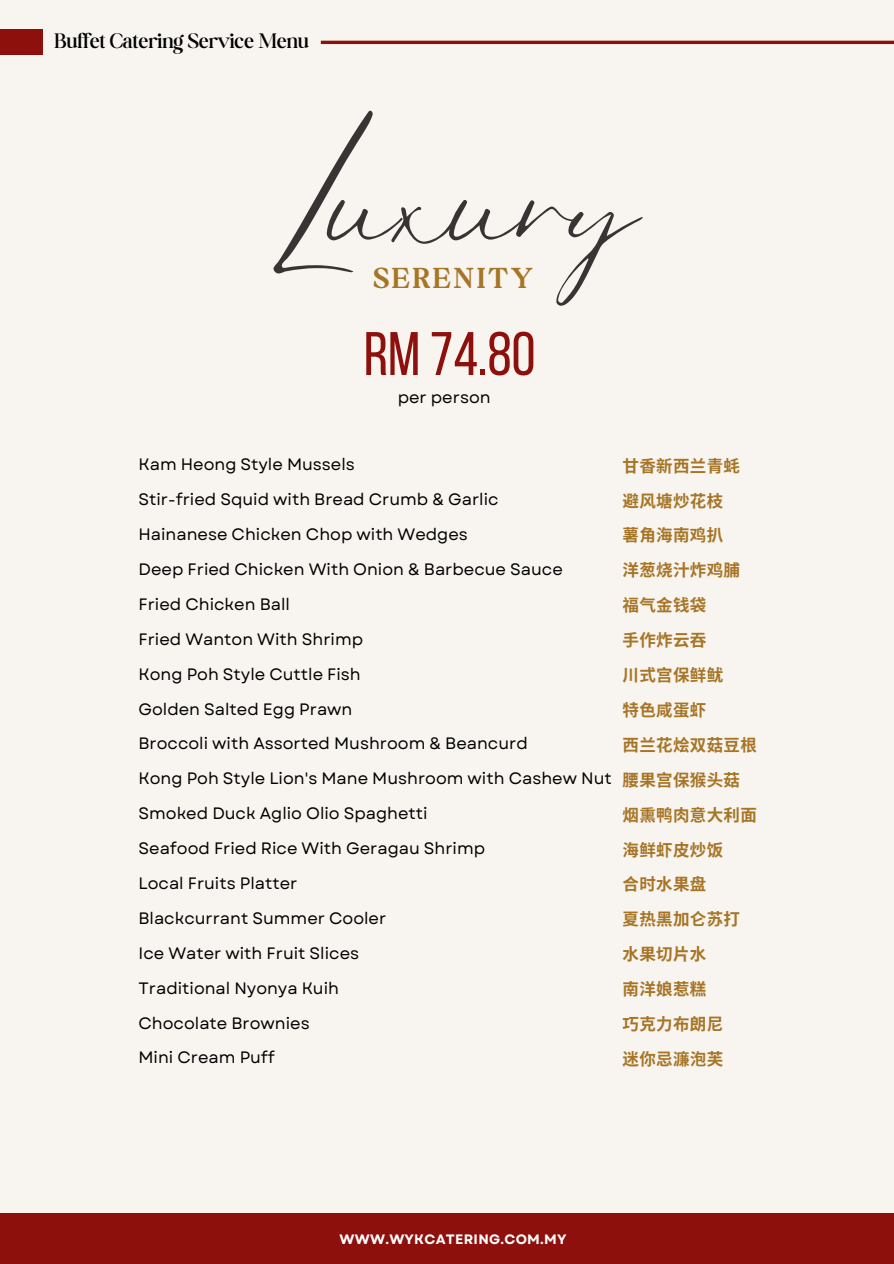
<style>
.page{position:relative;width:894px;height:1264px;background:#fff}
.page>*{position:absolute;margin:0;border:0;box-sizing:border-box;transform-origin:0 0}
.t1{font:127.35px "Eyesome Script";color:#373434}
.t2{font:61.35px "Bebas Neue";color:#8e100c}
.t3{font:700 31.05px "Boston Angel";letter-spacing:.1em;color:#a67526}
.t4{font:300 22.5px "Boston Angel";color:#000}
.t5{font:16.5px/34.8px "Garet";color:#000}
.t6{font:700 16.5px/34.8px "Noto Sans CJ Ksc";letter-spacing:.02em;color:#a67526}
.t7{font:700 13.65px "Garet";letter-spacing:.02em;color:#fff}
</style>
<div class="page">
<div style="left:0;top:0;width:893px;height:1263px;background:#f8f4ef"></div>
<div style="left:0;top:1213px;width:893px;height:50px;background:#8e100c"></div>
<hr style="left:321px;top:41px;width:572px;height:3px;background:#8e100c">
<div style="left:0;top:29px;width:43px;height:26px;background:#8e100c"></div>
<h1 class="t4" style="left:54px;top:27px;width:256px">Buffet Catering Service Menu</h1>
<h3 class="t1" style="left:267px;top:120px;width:373px">Luxury</h3>
<h2 class="t3" style="left:373px;top:259px;width:161px">SERENITY</h2>
<h5 class="t2" style="left:364px;top:329px;width:173px">RM 74.80</h5>
<p class="t5" style="left:397px;top:380px;width:94px">per person</p>
<h6 class="t5" style="left:138px;top:447px;width:474px">Kam Heong Style Mussels<br>Stir-fried Squid with Bread Crumb &amp; Garlic<br>Hainanese Chicken Chop with Wedges<br>Deep Fried Chicken With Onion &amp; Barbecue Sauce<br>Fried Chicken Ball<br>Fried Wanton With Shrimp<br>Kong Poh Style Cuttle Fish<br>Golden Salted Egg Prawn<br>Broccoli with Assorted Mushroom &amp; Beancurd<br>Kong Poh Style Lion's Mane Mushroom with Cashew Nut<br>Smoked Duck Aglio Olio Spaghetti<br>Seafood Fried Rice With Geragau Shrimp<br>Local Fruits Platter<br>Blackcurrant Summer Cooler<br>Ice Water with Fruit Slices<br>Traditional Nyonya Kuih<br>Chocolate Brownies<br>Mini Cream Puff</h6>
<h6 class="t6" style="left:622px;top:447px;width:136px">甘香新西兰青蚝避风塘炒花枝<br>薯角海南鸡扒<br>洋葱烧汁炸鸡脯福气金钱袋<br>手作炸云吞<br>川式宫保鲜鱿<br>特色咸蛋虾<br>西兰花烩双菇豆根腰果宫保猴头菇烟熏鸭肉意大利面海鲜虾皮炒饭<br>合时水果盘<br>夏热黑加仑苏打水果切片水<br>南洋娘惹糕<br>巧克力布朗尼<br>迷你忌濂泡芙</h6>
<h4 class="t7" style="left:339px;top:1228px;width:228px">WWW.WYKCATERING.COM.MY</h4>
</div>
